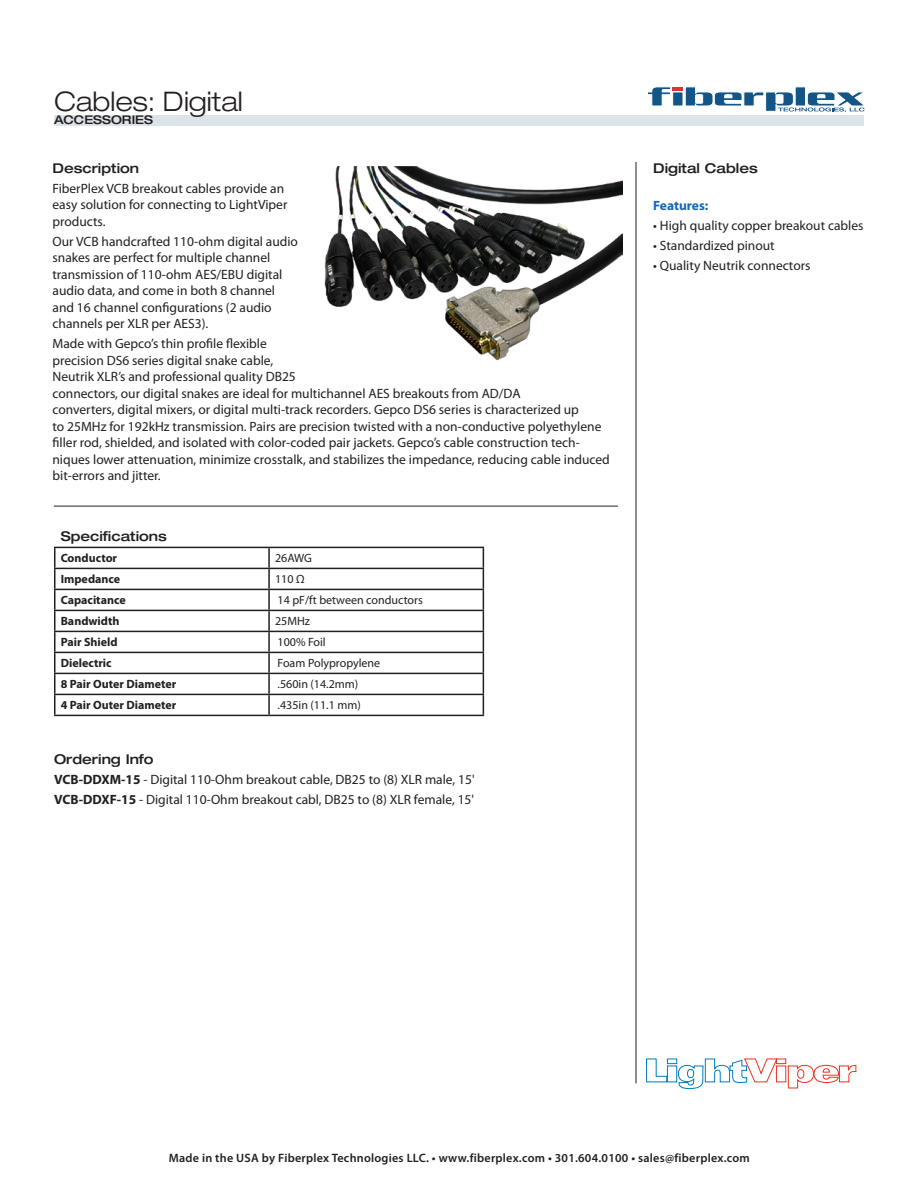
<style>
.page{position:relative;width:918px;height:1188px;background:#fff}
.page>*{position:absolute;margin:0;border:0;box-sizing:border-box;transform-origin:0 0}
.TOP_HEAD{font:300 expanded 27px "Helvetica Neue";color:#231f20}
.TEXT{font:13.5px/16.5px "Myriad Pro";color:#231f20}
.Bigger_Heads{font:500 expanded 13.5px "Helvetica Neue";color:#231f20}
.Small_Blue_Heads{font:700 13.5px "Myriad Pro";color:#1867b3}
.t1{font:600 12.15px "Myriad Pro";letter-spacing:.02em;color:#231f20}
.TEXT-2{font:700 12px "Myriad Pro";color:#231f20}
.TEXT-3{font:12px "Myriad Pro";color:#231f20}
.SUBHEAD{font:500 expanded 12px "Helvetica Neue";color:#231f20}
.s1{font-weight:700}
</style>
<div class="page">
<hr style="left:636px;top:162px;width:1px;height:921px;background:#231f20">
<hr style="left:54px;top:506px;width:564px;height:1px;background:#231f20">
<img style="left:324px;top:166px;width:299px;height:195px">
<hr style="left:54px;top:548px;width:2px;height:20px;background:#231f20">
<hr style="left:268px;top:548px;width:2px;height:20px;background:#231f20">
<hr style="left:54px;top:568px;width:215px;height:1px;background:#231f20">
<hr style="left:54px;top:569px;width:2px;height:20px;background:#231f20">
<hr style="left:269px;top:568px;width:215px;height:1px;background:#231f20">
<hr style="left:268px;top:569px;width:2px;height:20px;background:#231f20">
<hr style="left:54px;top:589px;width:215px;height:1px;background:#231f20">
<hr style="left:54px;top:590px;width:2px;height:20px;background:#231f20">
<hr style="left:269px;top:589px;width:215px;height:1px;background:#231f20">
<hr style="left:268px;top:590px;width:2px;height:20px;background:#231f20">
<hr style="left:54px;top:610px;width:215px;height:1px;background:#231f20">
<hr style="left:54px;top:611px;width:2px;height:20px;background:#231f20">
<hr style="left:269px;top:610px;width:215px;height:1px;background:#231f20">
<hr style="left:268px;top:611px;width:2px;height:20px;background:#231f20">
<hr style="left:54px;top:631px;width:215px;height:1px;background:#231f20">
<hr style="left:54px;top:632px;width:2px;height:20px;background:#231f20">
<hr style="left:269px;top:631px;width:215px;height:1px;background:#231f20">
<hr style="left:268px;top:632px;width:2px;height:20px;background:#231f20">
<hr style="left:54px;top:652px;width:215px;height:1px;background:#231f20">
<hr style="left:54px;top:653px;width:2px;height:20px;background:#231f20">
<hr style="left:269px;top:652px;width:215px;height:1px;background:#231f20">
<hr style="left:268px;top:653px;width:2px;height:20px;background:#231f20">
<hr style="left:54px;top:673px;width:215px;height:1px;background:#231f20">
<hr style="left:54px;top:674px;width:2px;height:20px;background:#231f20">
<hr style="left:269px;top:673px;width:215px;height:1px;background:#231f20">
<hr style="left:268px;top:674px;width:2px;height:20px;background:#231f20">
<hr style="left:54px;top:694px;width:215px;height:1px;background:#231f20">
<hr style="left:54px;top:695px;width:2px;height:20px;background:#231f20">
<hr style="left:269px;top:694px;width:215px;height:1px;background:#231f20">
<hr style="left:268px;top:695px;width:2px;height:20px;background:#231f20">
<svg style="left:483px;top:548px;width:1px;height:167px"></svg>
<hr style="left:54px;top:715px;width:215px;height:1px;background:#231f20">
<hr style="left:269px;top:715px;width:215px;height:1px;background:#231f20">
<hr style="left:54px;top:547px;width:215px;height:1px;background:#231f20">
<hr style="left:269px;top:547px;width:215px;height:1px;background:#231f20">
<div style="left:54px;top:115px;width:810px;height:10px;background:#dce3e9"></div>
<svg style="left:648px;top:87px;width:217px;height:25px"></svg>
<svg style="left:646px;top:1058px;width:211px;height:32px"></svg>
<p class="TOP_HEAD" style="left:54px;top:85px;width:190px">Cables: Digital</p>
<p class="SUBHEAD" style="left:54px;top:113px;width:101px">ACCESSORIES</p>
<p class="Bigger_Heads" style="left:52px;top:159px;width:88px">Description</p>
<p class="TEXT" style="left:52px;top:180px;width:236px">FiberPlex VCB breakout cables provide an easy solution for connecting to LightViper products.</p>
<p class="TEXT" style="left:52px;top:233px;width:247px">Our VCB handcrafted 110-ohm digital audio snakes are perfect for multiple channel transmission of 110-ohm AES/EBU digital audio data, and come in both 8 channel and 16 channel configurations (2 audio channels per XLR per AES3).</p>
<p class="TEXT" style="left:52px;top:336px;width:559px">Made with Gepco’s thin profile flexible<br>precision DS6 series digital snake cable,<br>Neutrik XLR’s and professional quality DB25<br>connectors, our digital snakes are ideal for multichannel AES breakouts from AD/DA<br>converters, digital mixers, or digital multi-track recorders. Gepco DS6 series is characterized up<br>to 25MHz for 192kHz transmission. Pairs are precision twisted with a non-conductive polyethylene filler rod, shielded, and isolated with color-coded pair jackets. Gepco’s cable construction tech&shy;niques lower attenuation, minimize crosstalk, and stabilizes the impedance, reducing cable induced bit-errors and jitter.</p>
<p class="Bigger_Heads" style="left:61px;top:528px;width:108px">Specifications</p>
<p class="TEXT-2" style="left:61px;top:552px;width:58px">Conductor</p>
<p class="TEXT-3" style="left:275px;top:552px;width:38px">26AWG</p>
<p class="TEXT-2" style="left:61px;top:573px;width:61px">Impedance</p>
<p class="TEXT-3" style="left:275px;top:573px;width:31px">110 Ω</p>
<p class="TEXT-2" style="left:61px;top:594px;width:66px">Capacitance</p>
<p class="TEXT-3" style="left:278px;top:594px;width:147px">14 pF/ft between conductors</p>
<p class="TEXT-2" style="left:61px;top:615px;width:60px">Bandwidth</p>
<p class="TEXT-3" style="left:275px;top:615px;width:37px">25MHz</p>
<p class="TEXT-2" style="left:61px;top:636px;width:58px">Pair Shield</p>
<p class="TEXT-3" style="left:278px;top:636px;width:50px">100% Foil</p>
<p class="TEXT-2" style="left:61px;top:657px;width:52px">Dielectric</p>
<p class="TEXT-3" style="left:278px;top:657px;width:104px">Foam Polypropylene</p>
<p class="TEXT-2" style="left:61px;top:678px;width:117px">8 Pair Outer Diameter</p>
<p class="TEXT-3" style="left:278px;top:678px;width:82px">.560in (14.2mm)</p>
<p class="TEXT-2" style="left:61px;top:699px;width:117px">4 Pair Outer Diameter</p>
<p class="TEXT-3" style="left:278px;top:699px;width:85px">.435in (11.1 mm)</p>
<p class="Bigger_Heads" style="left:54px;top:750px;width:101px">Ordering Info</p>
<p class="TEXT" style="left:54px;top:771px;width:422px"><span class="s1">VCB-DDXM-15</span> - Digital 110-Ohm breakout cable, DB25 to (8) XLR male, 15'</p>
<p class="TEXT" style="left:54px;top:791px;width:422px"><span class="s1">VCB-DDXF-15</span> - Digital 110-Ohm breakout cabl, DB25 to (8) XLR female, 15'</p>
<p class="Bigger_Heads" style="left:653px;top:159px;width:106px">Digital Cables</p>
<p class="Small_Blue_Heads" style="left:653px;top:197px;width:57px">Features:</p>
<p class="TEXT" style="left:653px;top:217px;width:212px">• High quality copper breakout cables</p>
<p class="TEXT" style="left:653px;top:237px;width:123px">• Standardized pinout</p>
<p class="TEXT" style="left:653px;top:257px;width:159px">• Quality Neutrik connectors</p>
<p class="t1" style="left:169px;top:1151px;width:583px">Made in the USA by Fiberplex Technologies LLC. • www.fiberplex.com • 301.604.0100 • sales@fiberplex.com</p>
</div>
